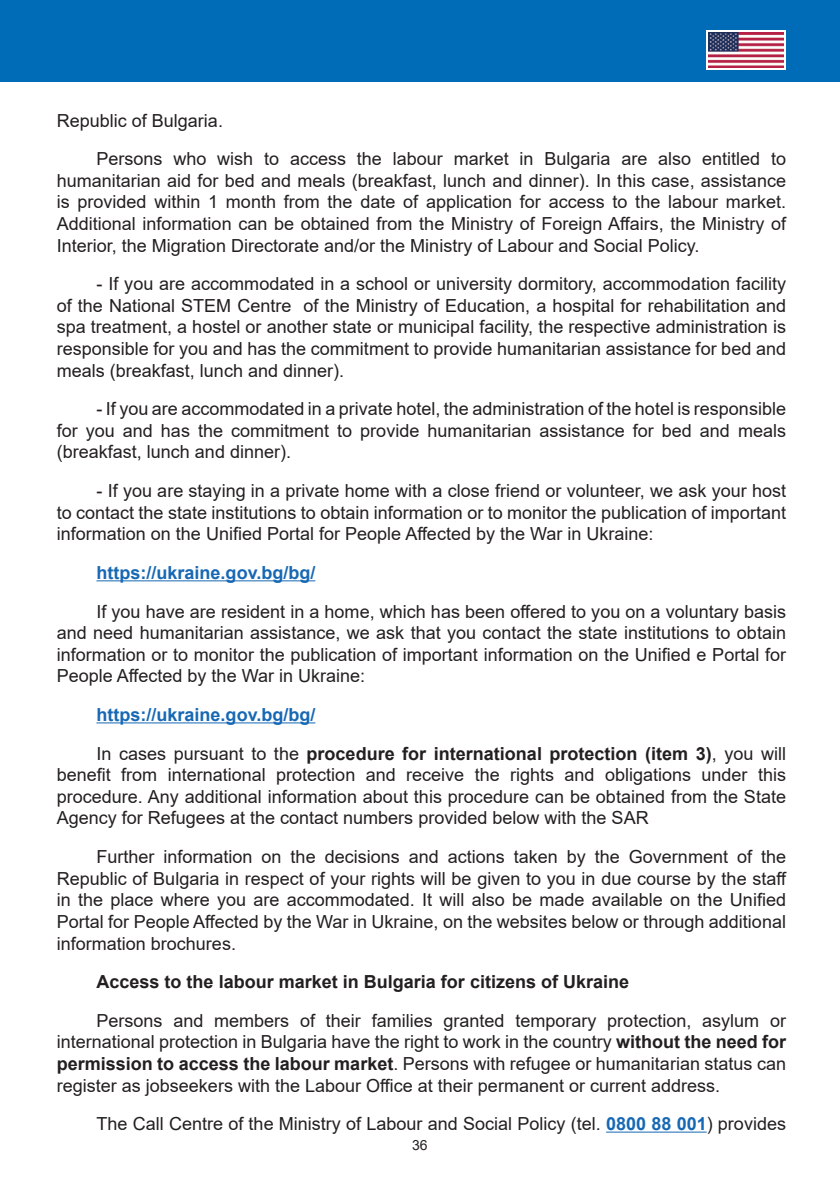
<style>
.page{position:relative;width:840px;height:1191px;background:#fff}
.page>*{position:absolute;margin:0;border:0;box-sizing:border-box;transform-origin:0 0}
.t1{font:18px/21.6px "Arial";color:#231f20;text-align:justify}
.t2{font:700 18px/38.6px "Arial";color:#231f20}
.t3{font:700 18px "Arial";color:#1768b4}
.t4{font:14px "Arial";color:#231f20}
.s1{color:#1768b4}
.s2{font-weight:400}
.s3{font-weight:700}
.s4{font-weight:700;color:#1768b4}
</style>
<div class="page">
<div style="left:0;top:0;width:839px;height:82px;background:#006cb7"></div>
<div style="left:706px;top:30px;width:79px;height:40px;background:linear-gradient(to right,#fff,#fff)"></div>
<img style="left:708px;top:32px;width:75px;height:35px">
<hr style="left:96px;top:580px;width:219px;height:1px;background:#1768b4">
<hr style="left:96px;top:722px;width:219px;height:1px;background:#1768b4">
<hr style="left:605px;top:1131px;width:101px;height:1px;background:#1768b4">
<p class="t1" style="left:96px;top:101px;width:690px;line-height:38.6px;text-indent:-40px">Republic of Bulgaria.<br>Persons who wish to access the labour market in Bulgaria are also entitled to</p>
<p class="t1" style="left:57px;top:169px;width:730px">humanitarian aid for bed and meals (breakfast, lunch and dinner). In this case, assistance is provided within 1 month from the date of application for access to the labour market.<br>Additional information can be obtained from the Ministry of Foreign Affairs, the Ministry of Interior, the Migration Directorate and/or the Ministry of Labour and Social Policy.</p>
<p class="t1" style="left:57px;top:273px;width:730px;text-indent:40px">- If you are accommodated in a school or university dormitory, accommodation facility of the National STEM Centre of the Ministry of Education, a hospital for rehabilitation and spa treatment, a hostel or another state or municipal facility, the respective administration is responsible for you and has the commitment to provide humanitarian assistance for bed and meals (breakfast, lunch and dinner).</p>
<p class="t1" style="left:57px;top:398px;width:730px;text-indent:40px">- If you are accommodated in a private hotel, the administration of the hotel is responsible for you and has the commitment to provide humanitarian assistance for bed and meals (breakfast, lunch and dinner).</p>
<p class="t1" style="left:57px;top:480px;width:730px;text-indent:40px">- If you are staying in a private home with a close friend or volunteer, we ask your host to contact the state institutions to obtain information or to monitor the publication of important information on the Unified Portal for People Affected by the War in Ukraine:</p>
<p class="t3" style="left:96px;top:560px;width:220px">https://ukraine.gov.bg/bg/</p>
<p class="t1" style="left:57px;top:600px;width:730px;text-indent:40px">If you have are resident in a home, which has been offered to you on a voluntary basis and need humanitarian assistance, we ask that you contact the state institutions to obtain information or to monitor the publication of important information on the Unified e Portal for People Affected by the War in Ukraine:</p>
<p class="t2" style="left:96px;top:695px;width:690px"><span class="s1">https://ukraine.gov.bg/bg/<br></span><span class="s2">In cases pursuant to the</span> procedure for international protection (item 3)<span class="s2">, you will</span></p>
<p class="t1" style="left:57px;top:764px;width:730px">benefit from international protection and receive the rights and obligations under this procedure. Any additional information about this procedure can be obtained from the State Agency for Refugees at the contact numbers provided below with the SAR</p>
<p class="t1" style="left:57px;top:846px;width:731px;text-indent:40px">Further information on the decisions and actions taken by the Government of the Republic of Bulgaria in respect of your rights will be given to you in due course by the staff in the place where you are accommodated. It will also be made available on the Unified Portal for People Affected by the War in Ukraine, on the websites below or through additional information brochures.</p>
<p class="t2" style="left:96px;top:962px;width:534px">Access to the labour market in Bulgaria for citizens of Ukraine</p>
<p class="t1" style="left:57px;top:1009px;width:730px;text-indent:40px">Persons and members of their families granted temporary protection, asylum or international protection in Bulgaria have the right to work in the country <span class="s3">without the need for permission to access the labour market</span>. Persons with refugee or humanitarian status can register as jobseekers with the Labour Office at their permanent or current address.</p>
<p class="t1" style="left:96px;top:1113px;width:690px">The Call Centre of the Ministry of Labour and Social Policy (tel. <span class="s4">0800 88 001</span>) provides</p>
<p class="t4" style="left:412px;top:1135px;width:17px">36</p>
</div>
